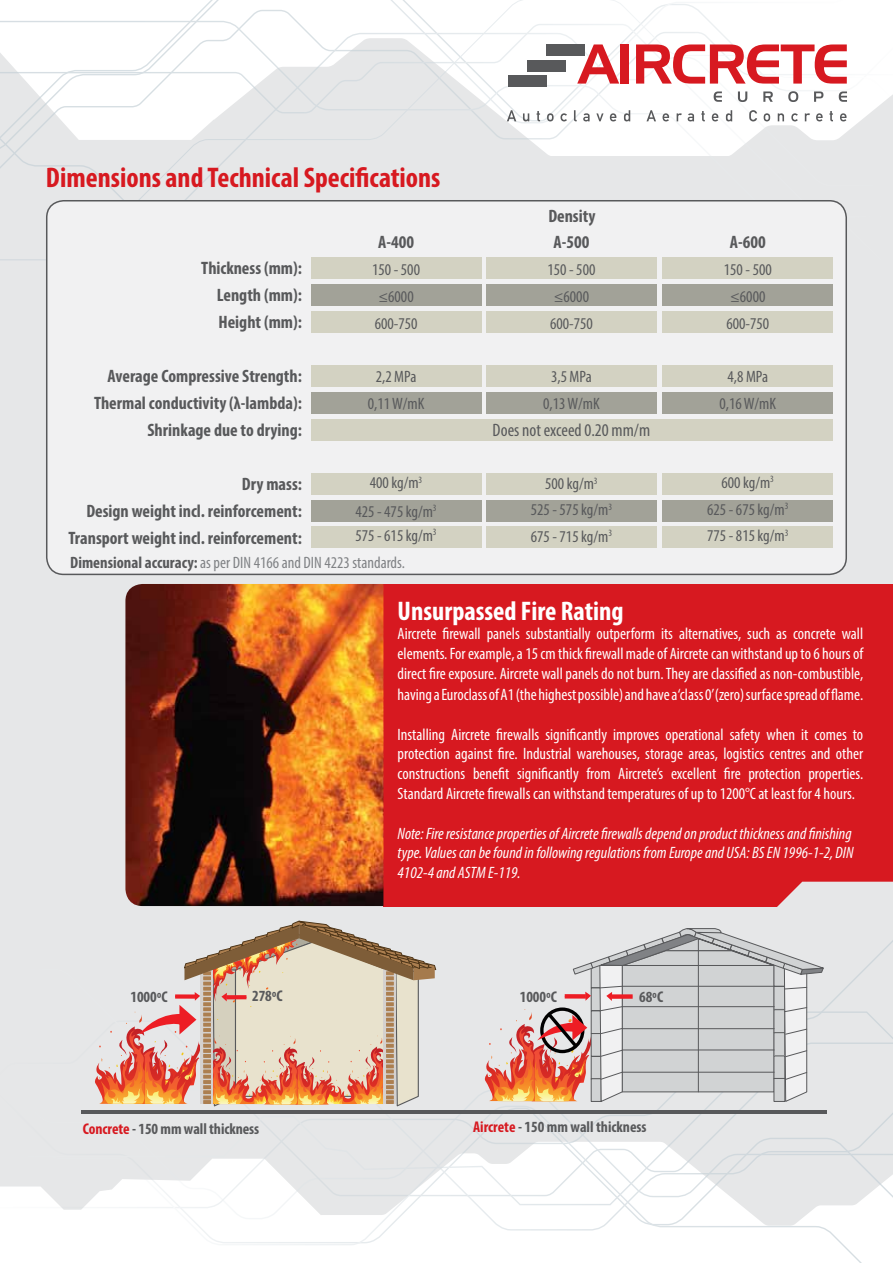
<style>
.page{position:relative;width:893px;height:1263px;background:#e6e7e8}
.page>*{position:absolute;margin:0;border:0;box-sizing:border-box;transform-origin:0 0}
.t1{font:700 condensed 28.5px "Myriad Pro";color:#d71920}
.t2{font:700 condensed 27px "Myriad Pro";color:#fff}
.t3{font:700 condensed 18px/27px "Myriad Pro";color:#58595b;text-align:right}
.t4{font:condensed 18px "Myriad Pro";color:#58595b}
.t5{font:condensed 16.5px/20.2px "Myriad Pro";color:#fff;text-align:justify}
.t6{font:condensed 16.5px/27px "Myriad Pro";color:#58595b;text-align:center}
.t7{font:italic condensed 16.5px/19.8px "Myriad Pro";color:#fff;text-align:justify}
.t8{font:condensed 16.5px "Myriad Pro";color:#808285}
.t9{font:700 condensed 15.6px "Myriad Pro";letter-spacing:-.005em;color:#58595b}
.s1{font-weight:700;color:#58595b}
.s2{color:#d71920}
</style>
<div class="page">
<div style="left:0;top:1231px;width:883px;height:32px;background:#fff"></div>
<svg style="left:0;top:1092px;width:893px;height:139px"></svg>
<svg style="left:0;top:1258px;width:6px;height:5px"></svg>
<svg style="left:886px;top:1258px;width:7px;height:5px"></svg>
<div style="left:383px;top:584px;width:510px;height:322px;background:#d71920"></div>
<svg style="left:0;top:0;width:893px;height:261px"></svg>
<svg style="left:0;top:0;width:226px;height:140px"></svg>
<div style="left:527px;top:60px;width:39px;height:11px;background:#58595b"></div>
<div style="left:547px;top:45px;width:38px;height:11px;background:#58595b"></div>
<div style="left:508px;top:75px;width:39px;height:11px;background:#58595b"></div>
<svg style="left:577px;top:44px;width:42px;height:40px;background:#e39296"></svg>
<div style="left:621px;top:44px;width:8px;height:40px;background:#d71920"></div>
<svg style="left:636px;top:44px;width:211px;height:40px;background:#ea898d"></svg>
<svg style="left:714px;top:91px;width:8px;height:11px"></svg>
<svg style="left:738px;top:91px;width:9px;height:11px"></svg>
<svg style="left:763px;top:91px;width:10px;height:11px"></svg>
<svg style="left:788px;top:91px;width:10px;height:11px"></svg>
<svg style="left:814px;top:91px;width:9px;height:11px"></svg>
<svg style="left:839px;top:91px;width:8px;height:11px"></svg>
<svg style="left:507px;top:110px;width:9px;height:11px"></svg>
<svg style="left:523px;top:113px;width:6px;height:8px"></svg>
<svg style="left:536px;top:111px;width:4px;height:10px"></svg>
<svg style="left:547px;top:113px;width:7px;height:8px"></svg>
<svg style="left:560px;top:113px;width:7px;height:8px"></svg>
<svg style="left:574px;top:110px;width:3px;height:11px"></svg>
<svg style="left:583px;top:113px;width:7px;height:8px"></svg>
<svg style="left:596px;top:113px;width:7px;height:8px"></svg>
<svg style="left:610px;top:113px;width:6px;height:8px"></svg>
<svg style="left:624px;top:110px;width:6px;height:11px"></svg>
<svg style="left:646px;top:110px;width:10px;height:11px"></svg>
<svg style="left:662px;top:113px;width:7px;height:8px"></svg>
<svg style="left:677px;top:113px;width:5px;height:8px"></svg>
<svg style="left:688px;top:113px;width:6px;height:8px"></svg>
<svg style="left:701px;top:111px;width:4px;height:10px"></svg>
<svg style="left:712px;top:113px;width:6px;height:8px"></svg>
<svg style="left:726px;top:110px;width:6px;height:11px"></svg>
<svg style="left:749px;top:110px;width:8px;height:11px"></svg>
<svg style="left:764px;top:113px;width:6px;height:8px"></svg>
<svg style="left:778px;top:113px;width:6px;height:8px"></svg>
<svg style="left:791px;top:113px;width:7px;height:8px"></svg>
<svg style="left:805px;top:113px;width:5px;height:8px"></svg>
<svg style="left:816px;top:113px;width:7px;height:8px"></svg>
<svg style="left:829px;top:111px;width:4px;height:10px"></svg>
<svg style="left:840px;top:113px;width:6px;height:8px"></svg>
<div style="left:47px;top:201px;width:799px;height:373px;background:#f1f1f2;border-radius:17px"></div>
<div style="left:46px;top:200px;width:801px;height:375px;border:2px solid #58595b;border-radius:17px"></div>
<div style="left:311px;top:258px;width:170px;height:21px;background:#d3d2c2"></div>
<div style="left:487px;top:258px;width:170px;height:21px;background:#d3d2c2"></div>
<div style="left:663px;top:258px;width:170px;height:21px;background:#d3d2c2"></div>
<div style="left:311px;top:284px;width:170px;height:22px;background:#a2a298"></div>
<div style="left:487px;top:284px;width:170px;height:22px;background:#a2a298"></div>
<div style="left:663px;top:284px;width:170px;height:22px;background:#a2a298"></div>
<div style="left:311px;top:311px;width:170px;height:22px;background:#d3d2c2"></div>
<div style="left:487px;top:311px;width:170px;height:22px;background:#d3d2c2"></div>
<div style="left:663px;top:311px;width:170px;height:22px;background:#d3d2c2"></div>
<div style="left:311px;top:365px;width:170px;height:22px;background:#d3d2c2"></div>
<div style="left:487px;top:365px;width:170px;height:22px;background:#d3d2c2"></div>
<div style="left:663px;top:365px;width:170px;height:22px;background:#d3d2c2"></div>
<div style="left:311px;top:392px;width:170px;height:21px;background:#a2a298"></div>
<div style="left:487px;top:392px;width:170px;height:21px;background:#a2a298"></div>
<div style="left:663px;top:392px;width:170px;height:21px;background:#a2a298"></div>
<div style="left:311px;top:419px;width:522px;height:21px;background:#d3d2c2"></div>
<div style="left:311px;top:473px;width:170px;height:21px;background:#d3d2c2"></div>
<div style="left:487px;top:473px;width:170px;height:21px;background:#d3d2c2"></div>
<div style="left:663px;top:473px;width:170px;height:21px;background:#d3d2c2"></div>
<div style="left:311px;top:500px;width:170px;height:21px;background:#a2a298"></div>
<div style="left:487px;top:500px;width:170px;height:21px;background:#a2a298"></div>
<div style="left:663px;top:500px;width:170px;height:21px;background:#a2a298"></div>
<div style="left:311px;top:526px;width:170px;height:21px;background:#d3d2c2"></div>
<div style="left:487px;top:526px;width:170px;height:21px;background:#d3d2c2"></div>
<div style="left:663px;top:526px;width:170px;height:21px;background:#d3d2c2"></div>
<img style="left:125px;top:584px;width:258px;height:322px">
<svg style="left:484px;top:882px;width:409px;height:221px"></svg>
<hr style="left:81px;top:1110px;width:745px;height:3px;background:#58595b">
<svg style="left:94px;top:920px;width:343px;height:187px"></svg>
<h1 class="t1" style="left:46px;top:159px;width:396px">Dimensions and Technical Specifications</h1>
<p class="t3" style="left:217px;top:254px;width:87px;text-align:justify;text-indent:-15px">Thickness (mm):<br>Length (mm):<br>Height (mm):</p>
<p class="t3" style="left:94px;top:362px;width:209px">Average Compressive Strength:<br>Thermal conductivity (λ-lambda):<br>Shrinkage due to drying:</p>
<p class="t3" style="left:68px;top:470px;width:235px">Dry mass:<br>Design weight incl. reinforcement:<br>Transport weight incl. reinforcement:</p>
<p class="t3" style="left:378px;top:228px;width:37px">A-400</p>
<p class="t6" style="left:372px;top:255px;width:49px;text-align:left">150 - 500 ≤6000<br>600-750</p>
<p class="t6" style="left:368px;top:363px;width:58px">2,2 MPa<br>0,11 W/mK</p>
<p class="t6" style="left:355px;top:468px;width:83px;line-height:28.5px">400 kg/m<sup>3<br></sup>425 - 475 kg/m<sup>3</sup></p>
<p class="t6" style="left:355px;top:522px;width:83px">575 - 615 kg/m<sup>3</sup></p>
<p class="t8" style="left:70px;top:553px;width:336px"><span class="s1">Dimensional accuracy:</span> as per DIN 4166 and DIN 4223 standards.</p>
<p class="t3" style="left:548px;top:202px;width:49px">Density</p>
<p class="t3" style="left:553px;top:228px;width:37px">A-500</p>
<p class="t6" style="left:547px;top:255px;width:49px;text-align:left">150 - 500 ≤6000<br>600-750</p>
<p class="t6" style="left:543px;top:363px;width:58px">3,5 MPa<br>0,13 W/mK</p>
<p class="t4" style="left:493px;top:419px;width:159px">Does not exceed 0.20 mm/m</p>
<p class="t6" style="left:531px;top:470px;width:83px;line-height:26.2px">500 kg/m<sup>3<br></sup>525 - 575 kg/m<sup>3<br></sup>675 - 715 kg/m<sup>3</sup></p>
<p class="t3" style="left:730px;top:228px;width:37px">A-600</p>
<p class="t6" style="left:724px;top:255px;width:49px;text-align:left">150 - 500 ≤6000<br>600-750</p>
<p class="t6" style="left:719px;top:363px;width:58px">4,8 MPa<br>0,16 W/mK</p>
<p class="t6" style="left:707px;top:469px;width:83px">600 kg/m<sup>3<br></sup>625 - 675 kg/m<sup>3<br></sup>775 - 815 kg/m<sup>3</sup></p>
<h2 class="t2" style="left:398px;top:594px;width:227px">Unsurpassed Fire Rating</h2>
<p class="t5" style="left:398px;top:624px;width:467px">Aircrete firewall panels substantially outperform its alternatives, such as concrete wall elements. For example, a 15 cm thick firewall made of Aircrete can withstand up to 6 hours of direct fire exposure. Aircrete wall panels do not burn. They are classified as non-combustible, having a Euroclass of A1 (the highest possible) and have a ‘class 0’(zero) surface spread of flame.</p>
<p class="t5" style="left:398px;top:724px;width:467px;line-height:19.8px">Installing Aircrete firewalls significantly improves operational safety when it comes to protection against fire. Industrial warehouses, storage areas, logistics centres and other constructions benefit significantly from Aircrete’s excellent fire protection properties.<br>Standard Aircrete firewalls can withstand temperatures of up to 1200°C at least for 4 hours.</p>
<p class="t7" style="left:398px;top:823px;width:457px">Note: Fire resistance properties of Aircrete firewalls depend on product thickness and finishing type. Values can be found in following regulations from Europe and USA: BS EN 1996-1-2, DIN 4102-4 and ASTM E-119.</p>
<p class="t9" style="left:130px;top:987px;width:39px">1000ºC</p>
<p class="t9" style="left:252px;top:986px;width:32px">278ºC</p>
<p class="t9" style="left:639px;top:987px;width:26px">68ºC</p>
<p class="t9" style="left:520px;top:987px;width:39px">1000ºC</p>
<p class="t9" style="left:83px;top:1119px;width:178px"><span class="s2">Concrete</span> - 150 mm wall thickness</p>
<p class="t9" style="left:473px;top:1117px;width:175px"><span class="s2">Aircrete</span> - 150 mm wall thickness</p>
</div>
